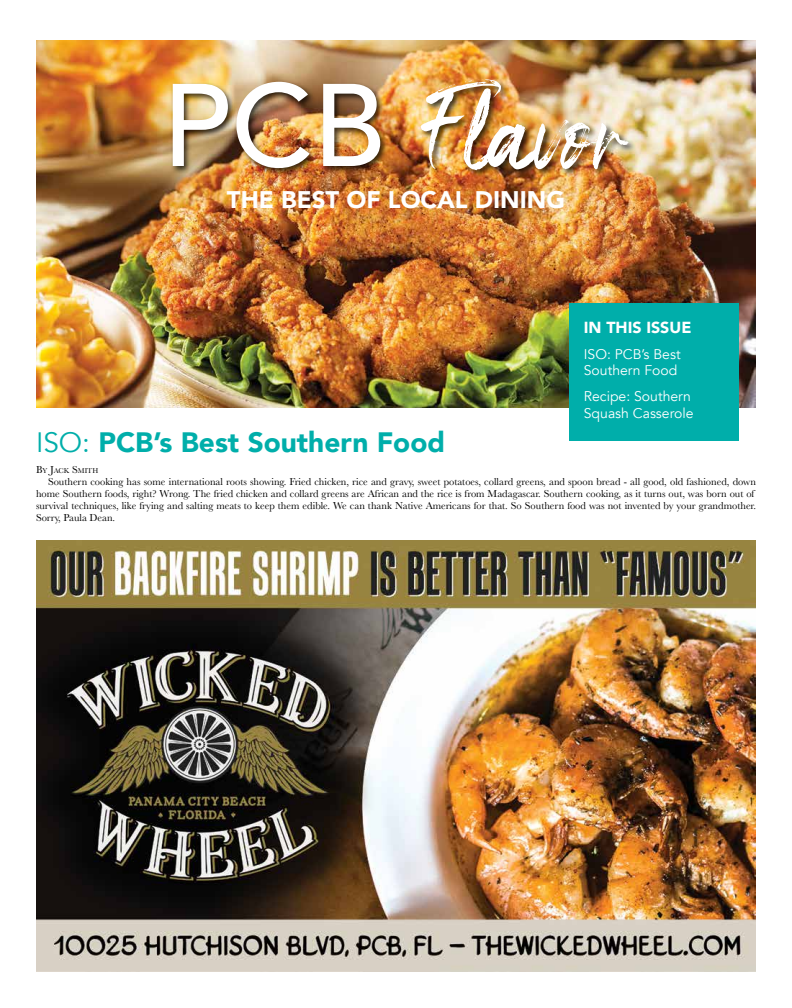
<style>
.page{position:relative;width:792px;height:1008px;background:#fff}
.page>*{position:absolute;margin:0;border:0;box-sizing:border-box;transform-origin:0 0}
.t1{font:82px "Space Outside";color:#fff}
.t2{font:900 28px "Avenir";color:#00aeaa}
.t3{font:900 24px "Avenir";color:#fff}
.t4{font:900 16px "Avenir";color:#fff}
.t5{font:14px/16.8px "Avenir";color:#fff}
.t6{font:10.5px/12px "Baskerville";color:#000}
.t7{font:7.3px "Baskerville";color:#000}
.s1{font-family:"Avenir";font-weight:500;font-size:116px}
.s2{font-weight:400}
.s3{font-size:10.5px}
</style>
<div class="page">
<img style="left:36px;top:540px;width:720px;height:432px">
<img style="left:36px;top:40px;width:720px;height:368px">
<div style="left:170px;top:77px;width:467px;height:101px;background:#000;opacity:.75"></div>
<div style="left:569px;top:304px;width:170px;height:137px;background:#00aeaa"></div>
<h1 class="t1" style="left:162px;top:90px;width:469px"><span class="s1">PCB</span> Flavor</h1>
<h3 class="t3" style="left:227px;top:179px;width:340px">THE BEST OF LOCAL DINING</h3>
<h3 class="t4" style="left:584px;top:314px;width:109px">IN THIS ISSUE</h3>
<h3 class="t5" style="left:584px;top:346px;width:98px">ISO: PCB’s Best<br>Southern Food</h3>
<h3 class="t5" style="left:584px;top:388px;width:111px">Recipe: Southern<br>Squash Casserole</h3>
<h2 class="t2" style="left:36px;top:418px;width:411px"><span class="s2">ISO:</span> PCB’s Best Southern Food</h2>
<p class="t7" style="left:36px;top:466px;width:64px"><span class="s3">B</span>Y <span class="s3">J</span>ACK <span class="s3">S</span>MITH</p>
<p class="t6" style="left:36px;top:476px;width:721px;text-indent:12px">Southern cooking has some international roots showing. Fried chicken, rice and gravy, sweet potatoes, collard greens, and spoon bread - all good, old fashioned, down home Southern foods, right? Wrong. The fried chicken and collard greens are African and the rice is from Madagascar. Southern cooking, as it turns out, was born out of survival techniques, like frying and salting meats to keep them edible. We can thank Native Americans for that. So Southern food was not invented by your grandmother.<br>Sorry, Paula Dean.</p>
</div>
